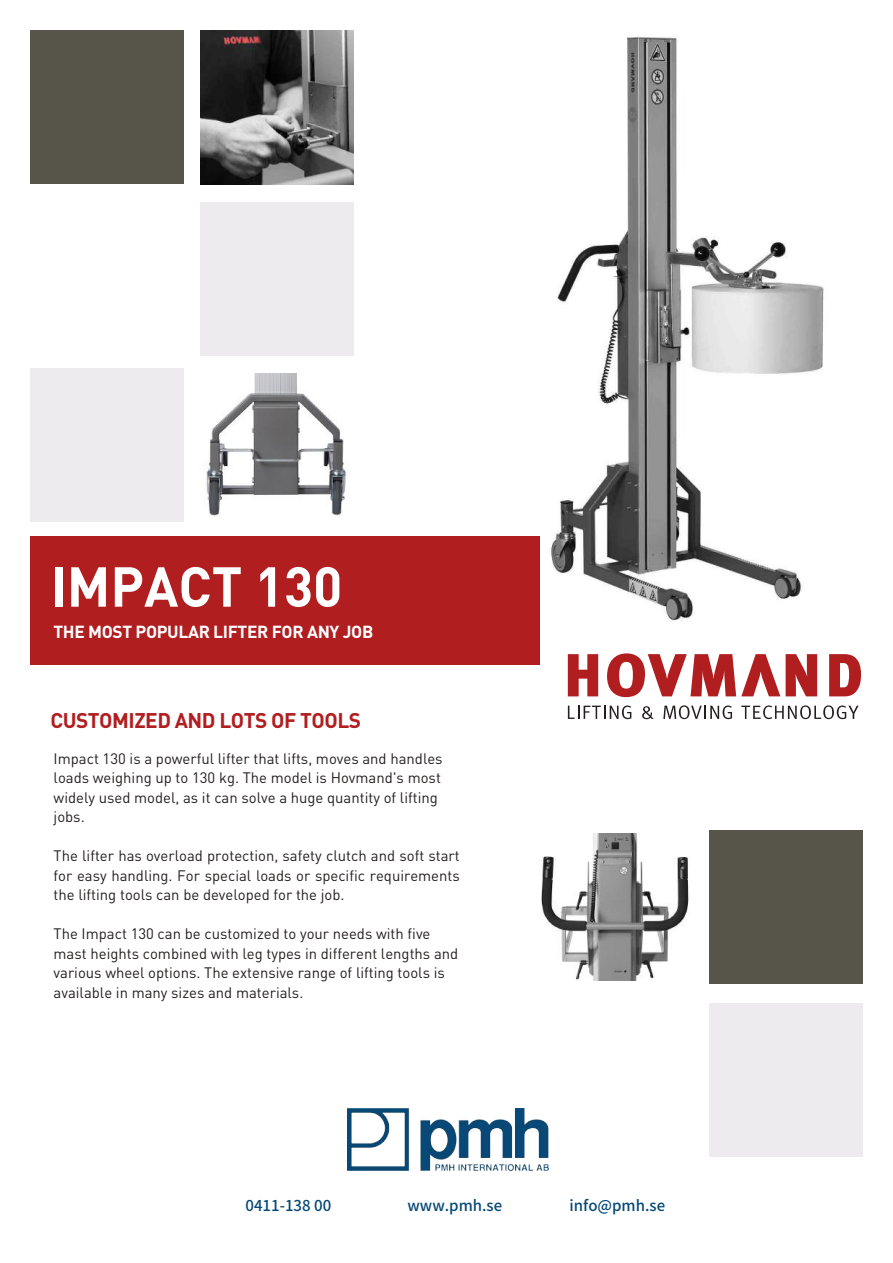
<style>
.page{position:relative;width:893px;height:1263px;background:#fff}
.page>*{position:absolute;margin:0;border:0;box-sizing:border-box;transform-origin:0 0}
.t1{font:700 55.35px "DIN";color:#fff}
.t2{font:700 21px "DIN";letter-spacing:-.025em;color:#b11e20}
.t3{font:700 17.25px "DIN";letter-spacing:-.02em;color:#fff}
.t4{font:15px/19.5px "DIN";color:#241f1f}
.t5{font:500 15px "Noto Sans JP";color:#064977}
</style>
<div class="page">
<img style="left:539px;top:36px;width:285px;height:588px">
<img style="left:201px;top:31px;width:153px;height:153px">
<div style="left:30px;top:31px;width:153px;height:153px;background:#575549"></div>
<div style="left:30px;top:369px;width:153px;height:153px;background:#edebed"></div>
<img style="left:206px;top:373px;width:142px;height:143px">
<div style="left:200px;top:202px;width:153px;height:153px;background:#edebed"></div>
<div style="left:709px;top:1003px;width:154px;height:153px;background:#edebed"></div>
<div style="left:709px;top:830px;width:154px;height:154px;background:#575549"></div>
<img style="left:541px;top:834px;width:148px;height:146px">
<svg style="left:568px;top:654px;width:30px;height:42px"></svg>
<svg style="left:786px;top:654px;width:31px;height:42px"></svg>
<svg style="left:829px;top:654px;width:32px;height:42px"></svg>
<svg style="left:607px;top:653px;width:173px;height:44px"></svg>
<svg style="left:568px;top:705px;width:63px;height:14px"></svg>
<svg style="left:642px;top:706px;width:12px;height:13px"></svg>
<svg style="left:663px;top:705px;width:69px;height:14px"></svg>
<svg style="left:741px;top:705px;width:118px;height:14px"></svg>
<div style="left:30px;top:536px;width:509px;height:128px;background:#b11e20"></div>
<img style="left:348px;top:1108px;width:200px;height:62px">
<h1 class="t1" style="left:50px;top:550px;width:293px">IMPACT 130</h1>
<p class="t3" style="left:53px;top:620px;width:321px">THE MOST POPULAR LIFTER FOR ANY JOB</p>
<h2 class="t2" style="left:50px;top:706px;width:312px">CUSTOMIZED AND LOTS OF TOOLS</h2>
<p class="t4" style="left:54px;top:748px;width:391px">Impact 130 is a powerful lifter that lifts, moves and handles loads weighing up to 130 kg. The model is Hovmand's most widely used model, as it can solve a huge quantity of lifting jobs.</p>
<p class="t4" style="left:54px;top:846px;width:408px;text-align:justify">The lifter has overload protection, safety clutch and soft start for easy handling. For special loads or specific requirements the lifting tools can be developed for the job.</p>
<p class="t4" style="left:54px;top:924px;width:406px">The Impact 130 can be customized to your needs with five mast heights combined with leg types in different lengths and various wheel options. The extensive range of lifting tools is available in many sizes and materials.</p>
<p class="t5" style="left:246px;top:1197px;width:87px">0411-138 00</p>
<p class="t5" style="left:408px;top:1197px;width:96px">www.pmh.se</p>
<p class="t5" style="left:570px;top:1197px;width:97px">info@pmh.se</p>
</div>
